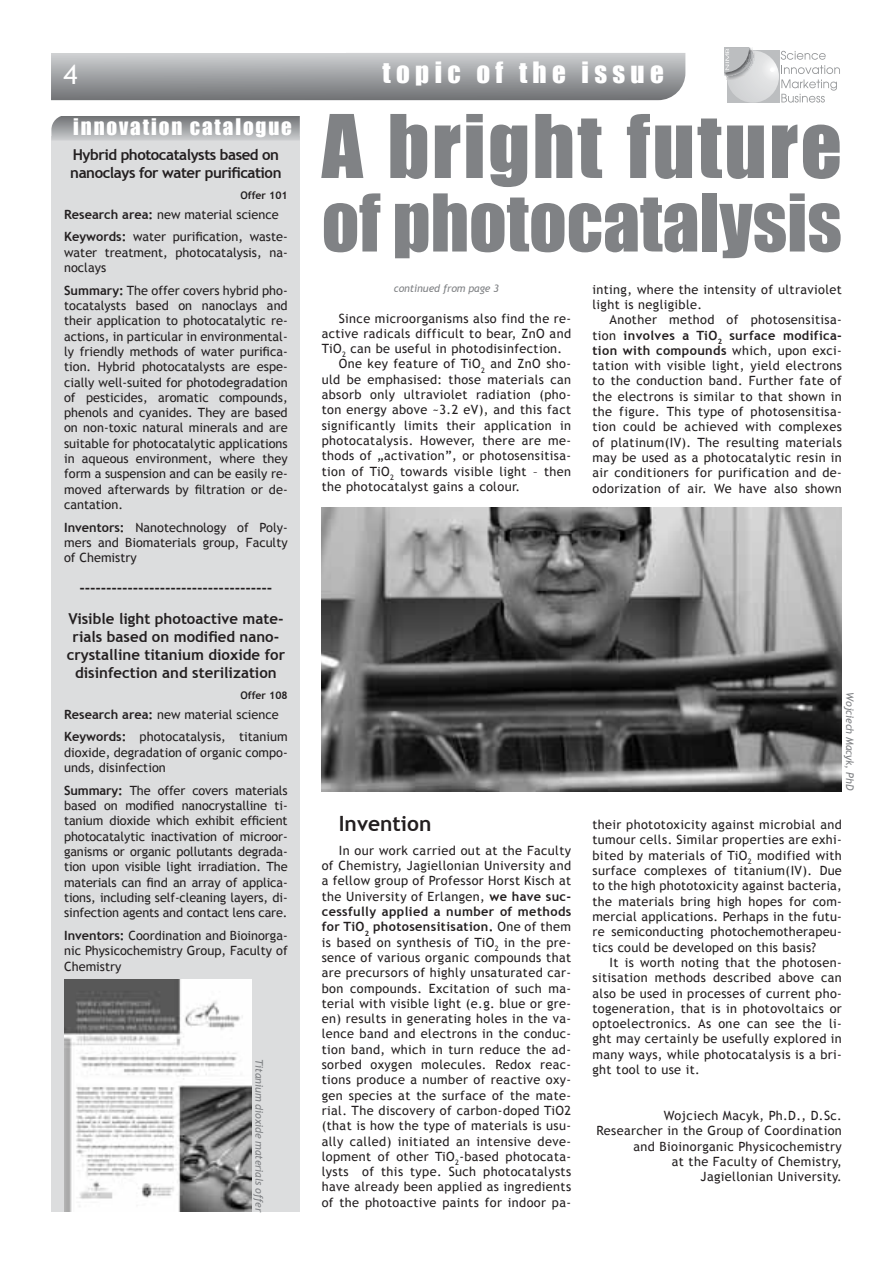
<style>
.page{position:relative;width:893px;height:1263px;background:#fff}
.page>*{position:absolute;margin:0;border:0;box-sizing:border-box;transform-origin:0 0}
.t1{font:81px "Impact";letter-spacing:.03em;color:#808285}
.t2{font:73.5px "Impact";color:#808285}
.t3{font:27px "Impact";letter-spacing:.2em;color:#fff}
.t4{font:27px "Trebuchet MS";color:#fff}
.t5{font:21px "Impact";letter-spacing:.09em;color:#fff}
.t6{font:21px "Impact";letter-spacing:.15em;color:#fff}
.t7{font:700 21px "Trebuchet MS";color:#231f20}
.t8{font:700 15px/18px "Trebuchet MS";color:#231f20;text-align:center}
.t9{font:700 15px/18px "Trebuchet MS";letter-spacing:-.03em;color:#231f20}
.t10{font:12.75px/15.3px "Trebuchet MS";letter-spacing:.03em;color:#231f20;text-align:justify}
.t11{font:12.75px/22.8px "Trebuchet MS";color:#231f20}
.t12{font:italic 10.5px "Trebuchet MS";letter-spacing:-.01em;color:#808285}
.t13{font:700 10.5px "Trebuchet MS";color:#231f20}
.s1{font-weight:700}
</style>
<div class="page">
<div style="left:727px;top:51px;width:52px;height:52px;background:#bcbec0"></div>
<div style="left:727px;top:51px;width:52px;height:52px;background:linear-gradient(to right,#cbcdcf,#e9eaeb);border-radius:26px"></div>
<svg style="left:770px;top:67px;width:5px;height:5px"></svg>
<svg style="left:724px;top:47px;width:31px;height:34px"></svg>
<svg style="left:781px;top:51px;width:59px;height:52px"></svg>
<svg style="left:51px;top:53px;width:634px;height:47px;background:#9fa1a3"></svg>
<img style="left:322px;top:508px;width:520px;height:283px">
<div style="left:51px;top:136px;width:249px;height:1076px;background:#dcddde"></div>
<svg style="left:51px;top:116px;width:249px;height:24px;background:#9d9fa1"></svg>
<img style="left:64px;top:980px;width:187px;height:232px">
<h3 class="t4" style="left:63px;top:58px;width:16px">4</h3>
<h3 class="t3" style="left:382px;top:51px;width:283px">topic of the issue</h3>
<h3 class="t6" style="left:134px;top:111px;width:160px">worth to know</h3>
<h1 class="t1" style="left:322px;top:83px;width:522px">A bright future</h1>
<h2 class="t2" style="left:322px;top:166px;width:522px">of photocatalysis</h2>
<p class="t12" style="left:394px;top:282px;width:106px">continued from page 3</p>
<p class="t10" style="left:339px;top:311px;width:234px">Since microorganisms also find the re-</p>
<p class="t10" style="left:322px;top:326px;width:251px">active radicals difficult to bear, ZnO and</p>
<p class="t10" style="left:322px;top:341px;width:242px">TiO<sub>2</sub> can be useful in photodisinfection.</p>
<p class="t10" style="left:339px;top:356px;width:234px">One key feature of TiO<sub>2</sub> and ZnO sho-</p>
<p class="t10" style="left:322px;top:372px;width:251px">uld be emphasised: those materials can</p>
<p class="t10" style="left:322px;top:387px;width:251px">absorb only ultraviolet radiation (pho-</p>
<p class="t10" style="left:322px;top:402px;width:251px">ton energy above ~3.2 eV), and this fact</p>
<p class="t10" style="left:322px;top:418px;width:251px">significantly limits their application in</p>
<p class="t10" style="left:322px;top:433px;width:251px">photocatalysis. However, there are me-</p>
<p class="t10" style="left:322px;top:448px;width:251px">thods of „activation”, or photosensitisa-</p>
<p class="t10" style="left:322px;top:464px;width:251px">tion of TiO<sub>2</sub> towards visible light – then</p>
<p class="t10" style="left:322px;top:479px;width:200px">the photocatalyst gains a colour.</p>
<h3 class="t5" style="left:73px;top:111px;width:220px">innovation catalogue</h3>
<p class="t9" style="left:70px;top:146px;width:213px">Hybrid photocatalysts based on nanoclays for water purification</p>
<p class="t13" style="left:240px;top:189px;width:49px">Offer 101</p>
<p class="t11" style="left:64px;top:203px;width:225px"><span class="s1">Research area:</span> new material science<br><span class="s1">Keywords:</span> water purification, waste-</p>
<p class="t11" style="left:64px;top:245px;width:225px;line-height:15.3px">water treatment, photocatalysis, na&shy;noclays</p>
<p class="t10" style="left:64px;top:283px;width:225px"><span class="s1">Summary:</span> The offer covers hybrid pho&shy;tocatalysts based on nanoclays and their application to photocatalytic re&shy;actions, in particular in environmental&shy;ly friendly methods of water purifica&shy;tion. Hybrid photocatalysts are espe&shy;cially well-suited for photodegradation of pesticides, aromatic compounds, phenols and cyanides. They are based on non-toxic natural minerals and are suitable for photocatalytic applications in aqueous environment, where they form a suspension and can be easily re&shy;moved afterwards by filtration or de&shy;cantation.</p>
<p class="t10" style="left:64px;top:520px;width:225px"><span class="s1">Inventors:</span> Nanotechnology of Poly&shy;mers and Biomaterials group, Faculty of Chemistry</p>
<p class="t8" style="left:68px;top:572px;width:217px;line-height:30.8px">------------------------------------<br>Visible light photoactive mate-</p>
<p class="t8" style="left:67px;top:628px;width:220px">rials based on modified nano&shy;crystalline titanium dioxide for disinfection and sterilization</p>
<p class="t13" style="left:240px;top:689px;width:49px">Offer 108</p>
<p class="t11" style="left:64px;top:703px;width:225px"><span class="s1">Research area:</span> new material science<br><span class="s1">Keywords:</span> photocatalysis, titanium</p>
<p class="t11" style="left:64px;top:745px;width:225px;line-height:15.3px">dioxide, degradation of organic compo&shy;unds, disinfection</p>
<p class="t10" style="left:64px;top:783px;width:225px"><span class="s1">Summary:</span> The offer covers materials based on modified nanocrystalline ti&shy;tanium dioxide which exhibit efficient photocatalytic inactivation of microor&shy;ganisms or organic pollutants degrada&shy;tion upon visible light irradiation. The materials can find an array of applica&shy;tions, including self-cleaning layers, di&shy;sinfection agents and contact lens care.</p>
<p class="t10" style="left:64px;top:928px;width:225px"><span class="s1">Inventors:</span> Coordination and Bioinorga&shy;nic Physicochemistry Group, Faculty of Chemistry</p>
<p class="t10" style="left:592px;top:282px;width:251px">inting, where the intensity of ultraviolet light is negligible.</p>
<p class="t10" style="left:592px;top:312px;width:251px;text-indent:17px">Another method of photosensitisa&shy;tion <span class="s1">involves a TiO</span><sub>2</sub> <span class="s1">surface modifica&shy;tion with compounds</span> which, upon exci&shy;tation with visible light, yield electrons to the conduction band. Further fate of the electrons is similar to that shown in the figure. This type of photosensitisa&shy;tion could be achieved with complexes of platinum(IV). The resulting materials may be used as a photocatalytic resin in air conditioners for purification and de&shy;odorization of air. We have also shown</p>
<p class="t12" style="left:856px;top:692px;width:99px;rotate:90deg">Wojciech Macyk, PhD</p>
<h3 class="t7" style="left:339px;top:810px;width:94px">Invention</h3>
<p class="t10" style="left:322px;top:843px;width:251px;text-indent:17px">In our work carried out at the Faculty of Chemistry, Jagiellonian University and a fellow group of Professor Horst Kisch at the University of Erlangen, <span class="s1">we have suc&shy;cessfully applied a number of methods for TiO</span><sub>2</sub> <span class="s1">photosensitisation.</span> One of them is based on synthesis of TiO<sub>2</sub> in the pre&shy;sence of various organic compounds that are precursors of highly unsaturated car&shy;bon compounds. Excitation of such ma&shy;terial with visible light (e.g. blue or gre&shy;en) results in generating holes in the va&shy;lence band and electrons in the conduc&shy;tion band, which in turn reduce the ad&shy;sorbed oxygen molecules. Redox reac&shy;tions produce a number of reactive oxy&shy;gen species at the surface of the mate&shy;rial. The discovery of carbon-doped TiO2 (that is how the type of materials is usu&shy;ally called) initiated an intensive deve&shy;lopment of other TiO<sub>2</sub>-based photocata&shy;lysts of this type. Such photocatalysts have already been applied as ingredients of the photoactive paints for indoor pa-</p>
<p class="t10" style="left:592px;top:817px;width:251px">their phototoxicity against microbial and tumour cells. Similar properties are exhi&shy;bited by materials of TiO<sub>2</sub> modified with surface complexes of titanium(IV). Due to the high phototoxicity against bacteria, the materials bring high hopes for com&shy;mercial applications. Perhaps in the futu&shy;re semiconducting photochemotherapeu&shy;tics could be developed on this basis?</p>
<p class="t10" style="left:592px;top:955px;width:251px;text-indent:17px">It is worth noting that the photosen&shy;sitisation methods described above can also be used in processes of current pho&shy;togeneration, that is in photovoltaics or optoelectronics. As one can see the li&shy;ght may certainly be usefully explored in many ways, while photocatalysis is a bri&shy;ght tool to use it.</p>
<p class="t10" style="left:597px;top:1108px;width:247px;text-align:right">Wojciech Macyk, Ph.D., D.Sc.<br>Researcher in the Group of Coordination and Bioinorganic Physicochemistry<br>at the Faculty of Chemistry,<br>Jagiellonian University.</p>
<p class="t12" style="left:266px;top:1059px;width:154px;rotate:90deg">Titanium dioxide materials offer</p>
</div>
